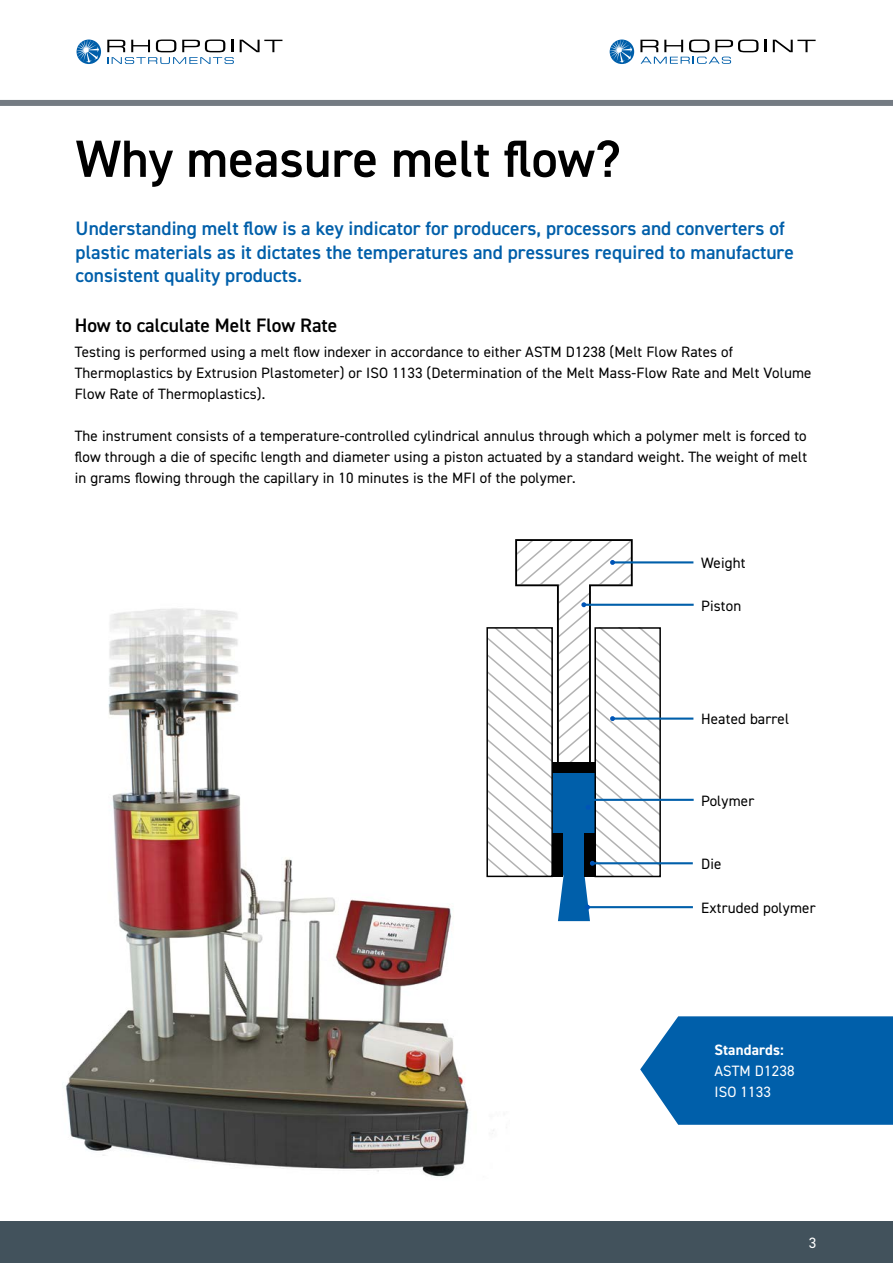
<style>
.page{position:relative;width:893px;height:1263px;background:#fff}
.page>*{position:absolute;margin:0;border:0;box-sizing:border-box;transform-origin:0 0}
.t1{font:600 52.5px "DIN2014";color:#000}
.t2{font:600 19.5px/23.4px "DIN2014";color:#005faa}
.t3{font:600 19.5px "DIN2014";color:#000}
.t4{font:15px/21px "DIN2014";letter-spacing:.01em;color:#000}
.t5{font:15px/21px "DIN2014";letter-spacing:.01em;color:#fff}
.t6{font:700 15px "DIN2014";letter-spacing:.01em;color:#fff}
</style>
<div class="page">
<div style="left:0;top:100px;width:893px;height:6px;background:#747b83"></div>
<div style="left:0;top:1221px;width:893px;height:42px;background:#42525c"></div>
<svg style="left:240px;top:40px;width:42px;height:12px"></svg>
<svg style="left:107px;top:40px;width:127px;height:24px"></svg>
<svg style="left:77px;top:40px;width:24px;height:24px"></svg>
<svg style="left:77px;top:40px;width:22px;height:23px"></svg>
<svg style="left:764px;top:40px;width:2px;height:12px"></svg>
<svg style="left:773px;top:40px;width:43px;height:12px"></svg>
<svg style="left:610px;top:40px;width:24px;height:24px"></svg>
<svg style="left:610px;top:40px;width:22px;height:23px"></svg>
<svg style="left:640px;top:40px;width:118px;height:24px"></svg>
<svg style="left:640px;top:1016px;width:253px;height:109px;background:#146bb0"></svg>
<img style="left:65px;top:608px;width:429px;height:570px">
<div style="left:594px;top:627px;width:67px;height:250px;border:2px solid #000"></div>
<div style="left:486px;top:627px;width:67px;height:250px;border:2px solid #000"></div>
<hr style="left:612px;top:561px;width:81px;height:2px;background:#005faa">
<hr style="left:584px;top:604px;width:110px;height:2px;background:#005faa">
<hr style="left:612px;top:717px;width:81px;height:3px;background:#005faa">
<hr style="left:588px;top:799px;width:106px;height:2px;background:#005faa">
<hr style="left:592px;top:862px;width:101px;height:2px;background:#005faa">
<hr style="left:587px;top:906px;width:106px;height:2px;background:#005faa">
<svg style="left:488px;top:539px;width:171px;height:382px"></svg>
<h1 class="t1" style="left:76px;top:134px;width:546px">Why measure melt flow?</h1>
<h2 class="t2" style="left:76px;top:218px;width:720px">Understanding melt flow is a key indicator for producers, processors and converters of plastic materials as it dictates the temperatures and pressures required to manufacture consistent quality products.</h2>
<h2 class="t3" style="left:75px;top:316px;width:264px">How to calculate Melt Flow Rate</h2>
<p class="t4" style="left:75px;top:342px;width:738px">Testing is performed using a melt flow indexer in accordance to either ASTM D1238 (Melt Flow Rates of<br>Thermoplastics by Extrusion Plastometer) or ISO 1133 (Determination of the Melt Mass-Flow Rate and Melt Volume<br>Flow Rate of Thermoplastics).</p>
<p class="t4" style="left:75px;top:426px;width:734px;text-align:justify">The instrument consists of a temperature-controlled cylindrical annulus through which a polymer melt is forced to flow through a die of specific length and diameter using a piston actuated by a standard weight. The weight of melt in grams flowing through the capillary in 10 minutes is the MFI of the polymer.</p>
<p class="t4" style="left:701px;top:553px;width:46px">Weight</p>
<p class="t4" style="left:701px;top:595px;width:42px">Piston</p>
<p class="t4" style="left:701px;top:709px;width:90px">Heated barrel</p>
<p class="t4" style="left:701px;top:790px;width:55px">Polymer</p>
<p class="t4" style="left:701px;top:854px;width:22px">Die</p>
<p class="t4" style="left:701px;top:897px;width:116px">Extruded polymer</p>
<p class="t6" style="left:714px;top:1043px;width:71px">Standards:</p>
<p class="t5" style="left:714px;top:1061px;width:82px">ASTM D1238<br>ISO 1133</p>
<p class="t5" style="left:809px;top:1233px;width:9px">3</p>
</div>
